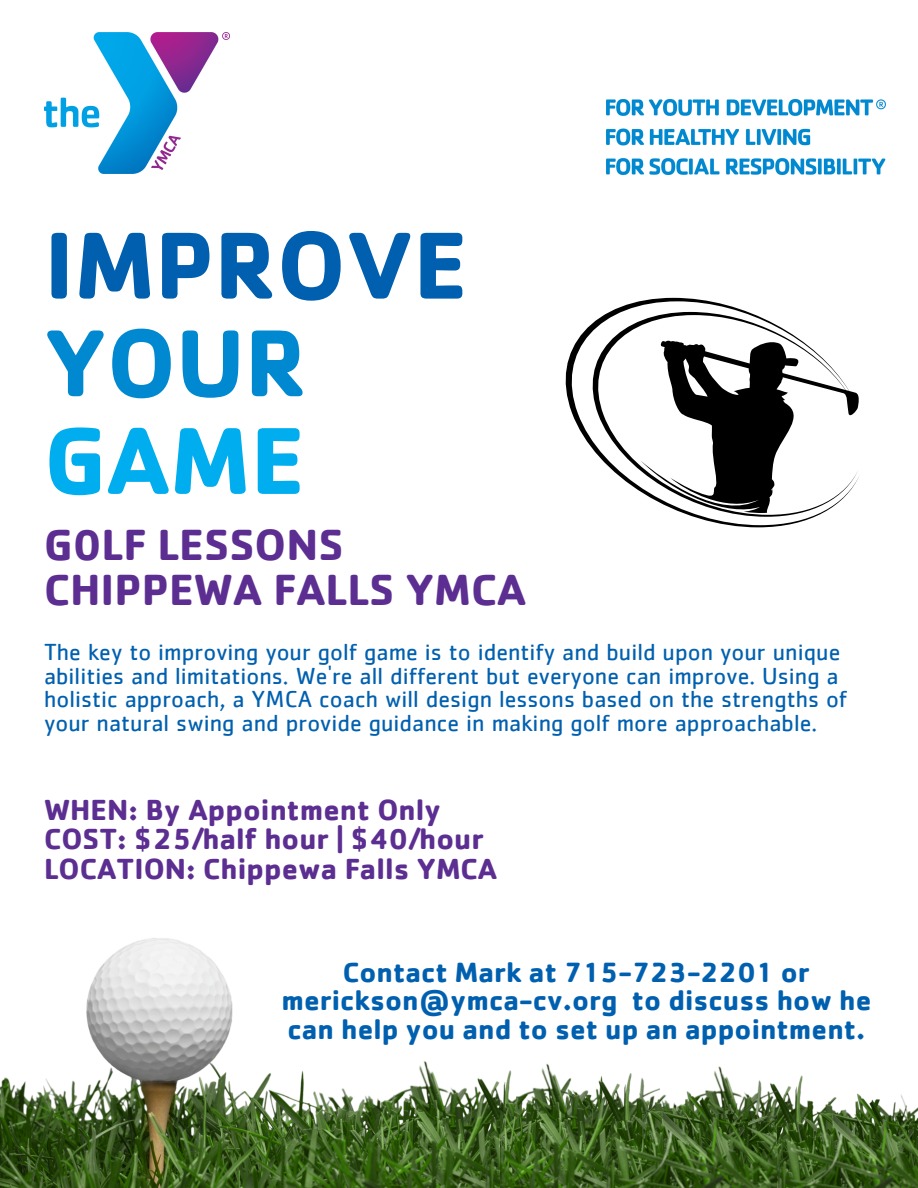
<style>
.page{position:relative;width:918px;height:1188px;background:#fff}
.page>*{position:absolute;margin:0;border:0;box-sizing:border-box;transform-origin:0 0}
.t1{font:700 98.4px "Cachet";color:#0060af}
.t2{font:700 98.4px "Cachet";color:#0089d0}
.t3{font:700 98.4px "Cachet";color:#00aeef}
.t4{font:700 45px/45px "Cachet";color:#5c2e91}
.t5{font:700 30px/29.2px "Cachet";color:#5c2e91}
.t6{font:700 28.8px/28.8px "Cachet";letter-spacing:.005em;color:#0060af;text-align:center}
.t7{font:24px/23.7px "Cachet";color:#0060af}
</style>
<div class="page">
<img style="left:0;top:938px;width:500px;height:250px">
<img style="left:776px;top:1075px;width:142px;height:113px">
<img style="left:500px;top:1063px;width:276px;height:125px">
<img style="left:44px;top:32px;width:186px;height:142px">
<img style="left:606px;top:99px;width:279px;height:76px">
<svg style="left:565px;top:298px;width:294px;height:229px"></svg>
<h1 class="t1" style="left:44px;top:201px;width:425px">IMPROVE</h1>
<h1 class="t2" style="left:44px;top:299px;width:264px">YOUR</h1>
<h1 class="t3" style="left:44px;top:397px;width:262px">GAME</h1>
<h2 class="t4" style="left:44px;top:520px;width:484px">G0LF LESSONS<br>CHIPPEWA FALLS YMCA</h2>
<p class="t7" style="left:44px;top:641px;width:805px">The key to improving your golf game is to identify and build upon your unique abilities and limitations. We're all different but everyone can improve. Using a holistic approach, a YMCA coach will design lessons based on the strengths of your natural swing and provide guidance in making golf more approachable.</p>
<p class="t5" style="left:44px;top:794px;width:455px">WHEN: By Appointment Only<br>COST: $25/half hour | $40/hour<br>LOCATION: Chippewa Falls YMCA</p>
<p class="t6" style="left:281px;top:956px;width:592px">Contact Mark at 715-723-2201 or merickson@ymca-cv.org to discuss how he can help you and to set up an appointment.</p>
</div>
